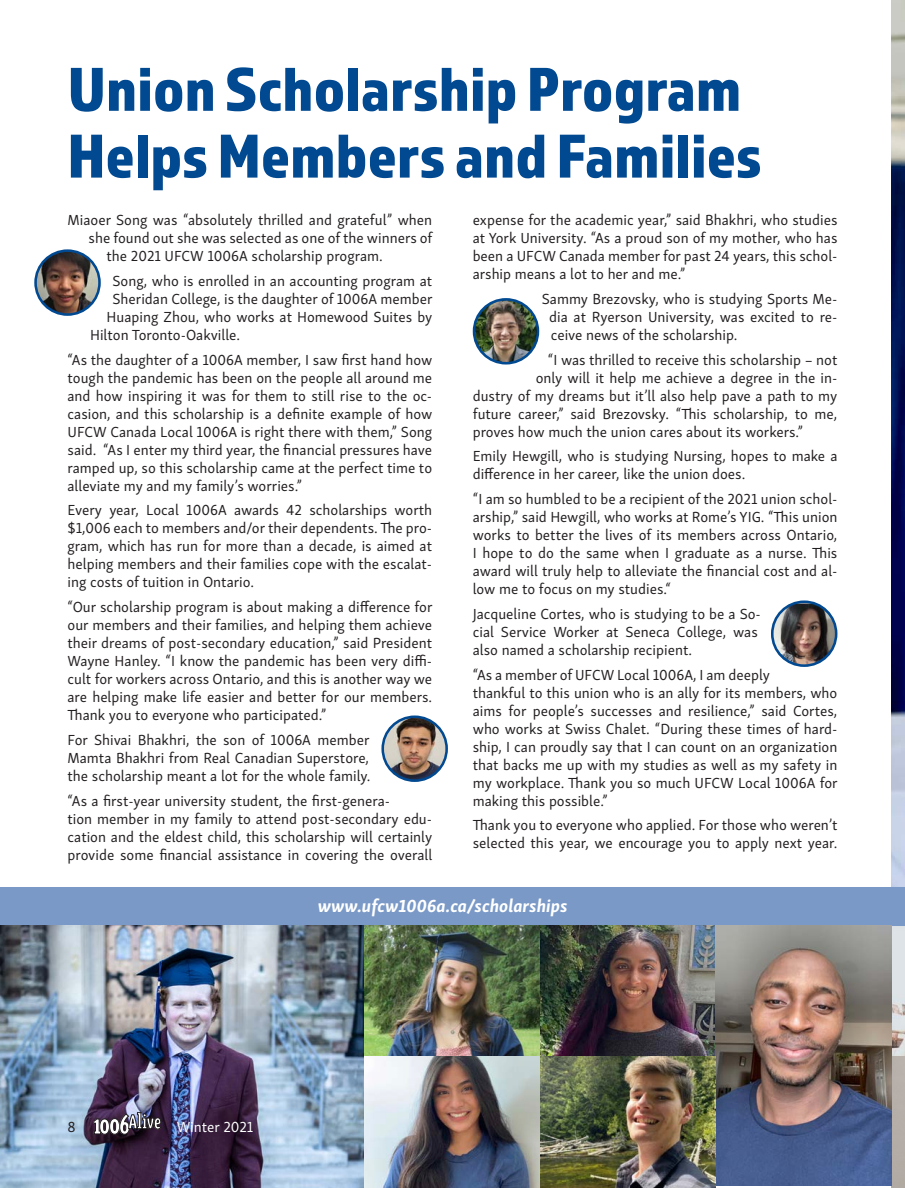
<style>
.page{position:relative;width:905px;height:1188px;background:#fff}
.page>*{position:absolute;margin:0;border:0;box-sizing:border-box;transform-origin:0 0}
.Headline_52pt{font:64.35px/66.8px "Almaq Refined";color:#014990}
.Body_No_Indent{font:italic 700 18px "Skolar Sans";color:#fff}
.Body_No_Indent-2{font:15px/18px "Skolar Sans";color:#231f20;text-align:justify}
.Body_No_Indent-3{font:15px "Skolar Sans";color:#fff}
.s1{color:#231f20}
.s2{font-family:"Triplex Cond Serif OT";font-weight:900;font-size:32.55px}
.s3{font-family:"Triplex Cond Serif OT";font-weight:900;font-size:31.95px}
.s4{font-family:"Triplex Cond Serif OT";font-weight:900;font-size:32.7px}
.s5{font-family:"Triplex Cond Serif OT";font-weight:900;font-size:32.4px}
</style>
<div class="page">
<img style="left:891px;top:0;width:13px;height:888px">
<img style="left:891px;top:926px;width:13px;height:262px">
<div style="left:0;top:888px;width:904px;height:38px;background:#7a99c7"></div>
<img style="left:36px;top:251px;width:63px;height:64px;border-radius:32px">
<div style="left:34px;top:249px;width:67px;height:67px;border:3px solid #014990;border-radius:50%"></div>
<img style="left:474px;top:299px;width:64px;height:64px;border-radius:32px">
<div style="left:473px;top:298px;width:66px;height:67px;border:3px solid #014990;border-radius:50%"></div>
<img style="left:383px;top:717px;width:63px;height:64px;border-radius:32px">
<div style="left:381px;top:716px;width:67px;height:66px;border:3px solid #014990;border-radius:50%"></div>
<img style="left:772px;top:604px;width:64px;height:62px">
<div style="left:771px;top:600px;width:66px;height:67px;border:3px solid #014990;border-radius:50%"></div>
<img style="left:0;top:926px;width:716px;height:262px">
<img style="left:716px;top:926px;width:175px;height:260px">
<svg style="left:93px;top:1112px;width:68px;height:23px;background:#372940"></svg>
<p class="Headline_52pt" style="left:68px;top:54px;width:696px">Union Scholarship Program<br>Helps Members and Families</p>
<p class="Body_No_Indent-2" style="left:68px;top:210px;width:366px">Miaoer Song was “absolutely thrilled and grateful” when</p>
<p class="Body_No_Indent-2" style="left:88px;top:228px;width:345px">she found out she was selected as one of the winners of</p>
<p class="Body_No_Indent-2" style="left:106px;top:246px;width:278px">the 2021 UFCW 1006A scholarship program.</p>
<p class="Body_No_Indent-2" style="left:112px;top:271px;width:321px">Song, who is enrolled in an accounting program at</p>
<p class="Body_No_Indent-2" style="left:112px;top:289px;width:321px">Sheridan College, is the daughter of 1006A member</p>
<p class="Body_No_Indent-2" style="left:106px;top:307px;width:327px">Huaping Zhou, who works at Homewood Suites by</p>
<p class="Body_No_Indent-2" style="left:90px;top:325px;width:152px">Hilton Toronto-Oakville.</p>
<p class="Body_No_Indent-2" style="left:68px;top:349px;width:366px">“As the daughter of a 1006A member, I saw first hand how tough the pandemic has been on the people all around me and how inspiring it was for them to still rise to the oc&shy;casion, and this scholarship is a definite example of how UFCW Canada Local 1006A is right there with them,” Song said. “As I enter my third year, the financial pressures have ramped up, so this scholarship came at the perfect time to alleviate my and my family’s worries.”</p>
<p class="Body_No_Indent-2" style="left:68px;top:500px;width:366px">Every year, Local 1006A awards 42 scholarships worth $1,006 each to members and/or their dependents. The pro&shy;gram, which has run for more than a decade, is aimed at helping members and their families cope with the escalat&shy;ing costs of tuition in Ontario.</p>
<p class="Body_No_Indent-2" style="left:68px;top:597px;width:366px">“Our scholarship program is about making a difference for our members and their families, and helping them achieve their dreams of post-secondary education,” said President Wayne Hanley. “I know the pandemic has been very diffi&shy;cult for workers across Ontario, and this is another way we are helping make life easier and better for our members.<br>Thank you to everyone who participated.”</p>
<p class="Body_No_Indent-2" style="left:68px;top:730px;width:304px">For Shivai Bhakhri, the son of 1006A member Mamta Bhakhri from Real Canadian Superstore, the scholarship meant a lot for the whole family.</p>
<p class="Body_No_Indent-2" style="left:68px;top:790px;width:366px;text-align:left">“As a first-year university student, the first-genera-<br>tion member in my family to attend post-secondary edu&shy;cation and the eldest child, this scholarship will certainly provide some financial assistance in covering the overall</p>
<p class="Body_No_Indent-2" style="left:472px;top:210px;width:366px">expense for the academic year,” said Bhakhri, who studies at York University. “As a proud son of my mother, who has been a UFCW Canada member for past 24 years, this schol&shy;arship means a lot to her and me.”</p>
<p class="Body_No_Indent-2" style="left:549px;top:289px;width:289px;text-indent:-8px">Sammy Brezovsky, who is studying Sports Me&shy;dia at Ryerson University, was excited to re&shy;ceive news of the scholarship.</p>
<p class="Body_No_Indent-2" style="left:547px;top:349px;width:291px">“I was thrilled to receive this scholarship – not</p>
<p class="Body_No_Indent-2" style="left:535px;top:367px;width:303px">only will it help me achieve a degree in the in-</p>
<p class="Body_No_Indent-2" style="left:472px;top:385px;width:366px">dustry of my dreams but it’ll also help pave a path to my</p>
<p class="Body_No_Indent-2" style="left:472px;top:403px;width:366px">future career,” said Brezovsky. “This scholarship, to me,</p>
<p class="Body_No_Indent-2" style="left:472px;top:421px;width:332px">proves how much the union cares about its workers.”</p>
<p class="Body_No_Indent-2" style="left:472px;top:446px;width:366px">Emily Hewgill, who is studying Nursing, hopes to make a difference in her career, like the union does.</p>
<p class="Body_No_Indent-2" style="left:472px;top:489px;width:366px">“I am so humbled to be a recipient of the 2021 union schol&shy;arship,” said Hewgill, who works at Rome’s YIG. “This union works to better the lives of its members across Ontario, I hope to do the same when I graduate as a nurse. This award will truly help to alleviate the financial cost and al&shy;low me to focus on my studies.“</p>
<p class="Body_No_Indent-2" style="left:472px;top:604px;width:289px;text-align:left">Jacqueline Cortes, who is studying to be a So&shy;cial Service Worker at Seneca College, was also named a scholarship recipient.</p>
<p class="Body_No_Indent-2" style="left:472px;top:664px;width:366px;text-align:left">“As a member of UFCW Local 1006A, I am deeply<br>thankful to this union who is an ally for its members, who aims for people’s successes and resilience,” said Cortes, who works at Swiss Chalet. “During these times of hard&shy;ship, I can proudly say that I can count on an organization that backs me up with my studies as well as my safety in my workplace. Thank you so much UFCW Local 1006A for making this possible.”</p>
<p class="Body_No_Indent-2" style="left:472px;top:815px;width:366px">Thank you to everyone who applied. For those who weren’t selected this year, we encourage you to apply next year.</p>
<p class="Body_No_Indent" style="left:318px;top:892px;width:251px">www.ufcw1006a.ca/scholarships</p>
<p class="Body_No_Indent-3" style="left:68px;top:1115px;width:187px"><span class="s1">8</span> <span class="s2">1</span><span class="s3">0</span><span class="s4">0</span><span class="s5">6</span><sup>Aliv</sup><sup>e</sup> Winter 2021</p>
</div>
